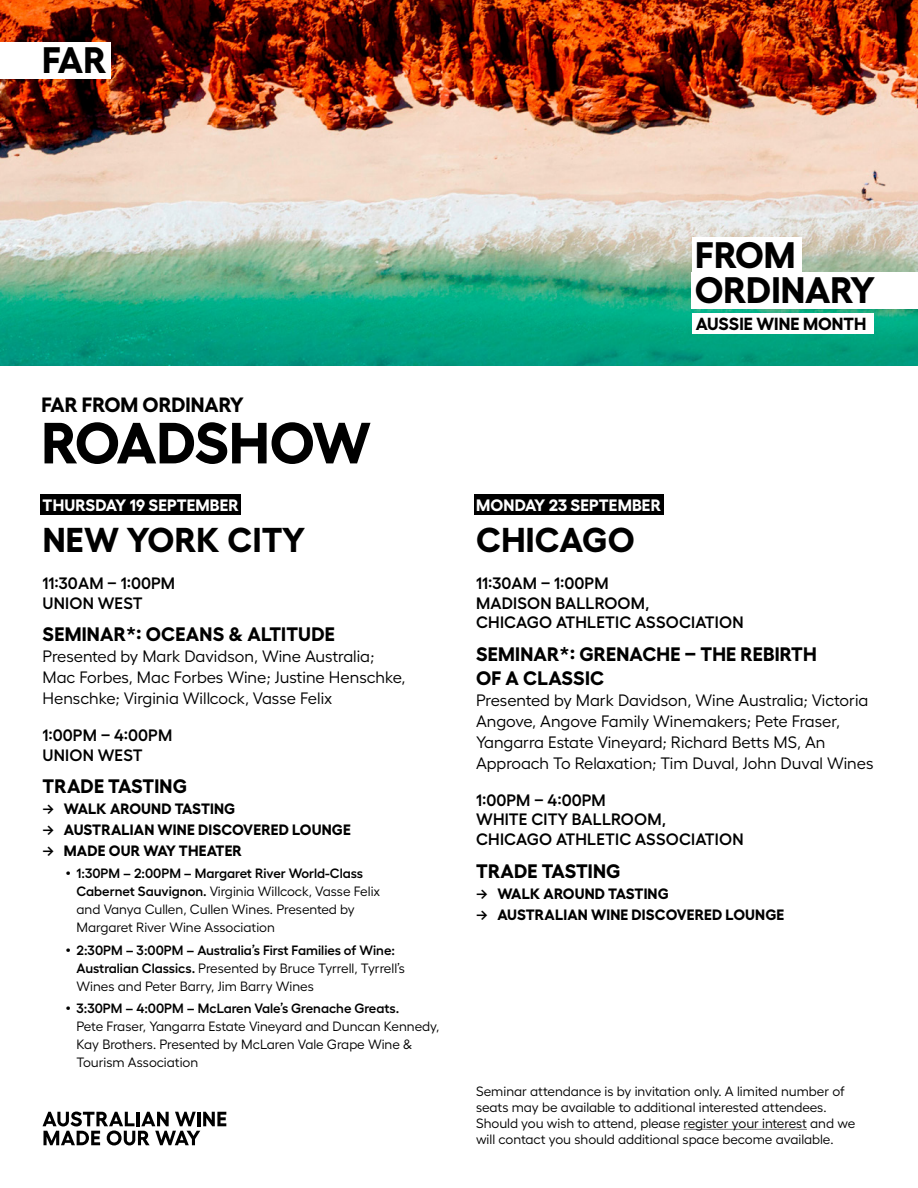
<style>
.page{position:relative;width:918px;height:1188px;background:#fff}
.page>*{position:absolute;margin:0;border:0;box-sizing:border-box;transform-origin:0 0}
.t1{font:700 57.9px "Hellix";letter-spacing:-.025em;color:#000}
.t2{font:700 36.75px "Hellix";color:#000}
.City_head{font:700 34.5px "Hellix";letter-spacing:.01em;color:#000}
.t3{font:700 20.7px "Hellix";color:#000}
.B_Head{font:700 19.5px/24px "Hellix";letter-spacing:.01em;color:#000}
.t4{font:700 17.55px "Hellix";color:#000}
.Presented{font:16.5px/21px "Hellix";color:#000}
.Time{font:600 16.5px/19.8px "Hellix";letter-spacing:.01em;color:#000}
.DATE{font:700 16.5px "Hellix";letter-spacing:.01em;color:#fff}
.t5{font:700 15px "Hellix";letter-spacing:.01em;color:#000}
.Invite_only{font:13.5px/18px "Hellix";color:#000}
.s1{font-weight:600}
.s2{font-family:"Courier New";font-size:15px}
</style>
<div class="page">
<img style="left:0;top:0;width:918px;height:366px">
<div style="left:692px;top:237px;width:110px;height:37px;background:#fff"></div>
<div style="left:0;top:43px;width:111px;height:36px;background:#fff"></div>
<div style="left:692px;top:272px;width:226px;height:37px;background:#fff"></div>
<div style="left:692px;top:314px;width:182px;height:20px;background:#fff"></div>
<div style="left:40px;top:495px;width:201px;height:20px;background:#000"></div>
<div style="left:474px;top:495px;width:189px;height:20px;background:#000"></div>
<hr style="left:684px;top:1129px;width:123px;height:1px;background:#808080">
<svg style="left:43px;top:1112px;width:183px;height:33px"></svg>
<p class="t2" style="left:42px;top:31px;width:66px">FAR</p>
<p class="t3" style="left:41px;top:388px;width:204px">FAR FROM ORDINARY</p>
<p class="t1" style="left:41px;top:396px;width:331px">ROADSHOW</p>
<p class="DATE" style="left:43px;top:491px;width:198px">THURSDAY 19 SEPTEMBER</p>
<p class="City_head" style="left:43px;top:512px;width:264px">NEW YORK CITY</p>
<p class="Time" style="left:43px;top:571px;width:134px">11:30AM – 1:00PM<br>UNION WEST</p>
<p class="B_Head" style="left:43px;top:620px;width:294px">SEMINAR*: OCEANS &amp; ALTITUDE</p>
<p class="Presented" style="left:43px;top:644px;width:364px">Presented by Mark Davidson, Wine Australia;<br>Mac Forbes, Mac Forbes Wine; Justine Henschke,<br>Henschke; Virginia Willcock, Vasse Felix</p>
<p class="Time" style="left:43px;top:723px;width:131px">1:00PM – 4:00PM<br>UNION WEST</p>
<p class="B_Head" style="left:43px;top:772px;width:146px">TRADE TASTING</p>
<p class="t5" style="left:43px;top:797px;width:194px"><span class="s1">→</span> WALK AROUND TASTING</p>
<p class="t5" style="left:43px;top:818px;width:310px"><span class="s1">→</span> AUSTRALIAN WINE DISCOVERED LOUNGE</p>
<p class="t5" style="left:43px;top:839px;width:201px"><span class="s1">→</span> MADE OUR WAY THEATER</p>
<p class="Invite_only" style="left:77px;top:863px;width:305px;text-indent:-13px"><span class="s2">•</span> <span class="s1">1:30PM – 2:00PM – Margaret River World-Class Cabernet Sauvignon.</span> Virginia Willcock, Vasse Felix and Vanya Cullen, Cullen Wines. Presented by Margaret River Wine Association</p>
<p class="Invite_only" style="left:77px;top:940px;width:330px;text-indent:-13px"><span class="s2">•</span> <span class="s1">2:30PM – 3:00PM – Australia’s First Families of Wine:<br>Australian Classics.</span> Presented by Bruce Tyrrell, Tyrrell’s<br>Wines and Peter Barry, Jim Barry Wines</p>
<p class="Invite_only" style="left:77px;top:998px;width:364px;text-indent:-13px"><span class="s2">•</span> <span class="s1">3:30PM – 4:00PM – McLaren Vale’s Grenache Greats.<br></span>Pete Fraser, Yangarra Estate Vineyard and Duncan Kennedy, Kay Brothers. Presented by McLaren Vale Grape Wine &amp; Tourism Association</p>
<p class="t2" style="left:695px;top:225px;width:102px">FROM</p>
<p class="t2" style="left:695px;top:261px;width:182px">ORDINARY</p>
<p class="t4" style="left:696px;top:310px;width:172px">AUSSIE WINE MONTH</p>
<p class="DATE" style="left:476px;top:491px;width:187px">MONDAY 23 SEPTEMBER</p>
<p class="City_head" style="left:476px;top:512px;width:160px">CHICAGO</p>
<p class="Time" style="left:476px;top:571px;width:269px">11:30AM – 1:00PM<br>MADISON BALLROOM,<br>CHICAGO ATHLETIC ASSOCIATION</p>
<p class="B_Head" style="left:476px;top:640px;width:342px">SEMINAR*: GRENACHE – THE REBIRTH<br>OF A CLASSIC</p>
<p class="Presented" style="left:476px;top:688px;width:399px">Presented by Mark Davidson, Wine Australia; Victoria Angove, Angove Family Winemakers; Pete Fraser, Yangarra Estate Vineyard; Richard Betts MS, An Approach To Relaxation; Tim Duval, John Duval Wines</p>
<p class="Time" style="left:476px;top:788px;width:269px">1:00PM – 4:00PM<br>WHITE CITY BALLROOM,<br>CHICAGO ATHLETIC ASSOCIATION</p>
<p class="B_Head" style="left:476px;top:857px;width:146px">TRADE TASTING</p>
<p class="t5" style="left:476px;top:881px;width:194px"><span class="s1">→</span> WALK AROUND TASTING</p>
<p class="t5" style="left:476px;top:902px;width:310px"><span class="s1">→</span> AUSTRALIAN WINE DISCOVERED LOUNGE</p>
<p class="Invite_only" style="left:476px;top:1081px;width:381px;line-height:16.2px">Seminar attendance is by invitation only. A limited number of seats may be available to additional interested attendees.<br>Should you wish to attend, please register your interest and we will contact you should additional space become available.</p>
</div>
